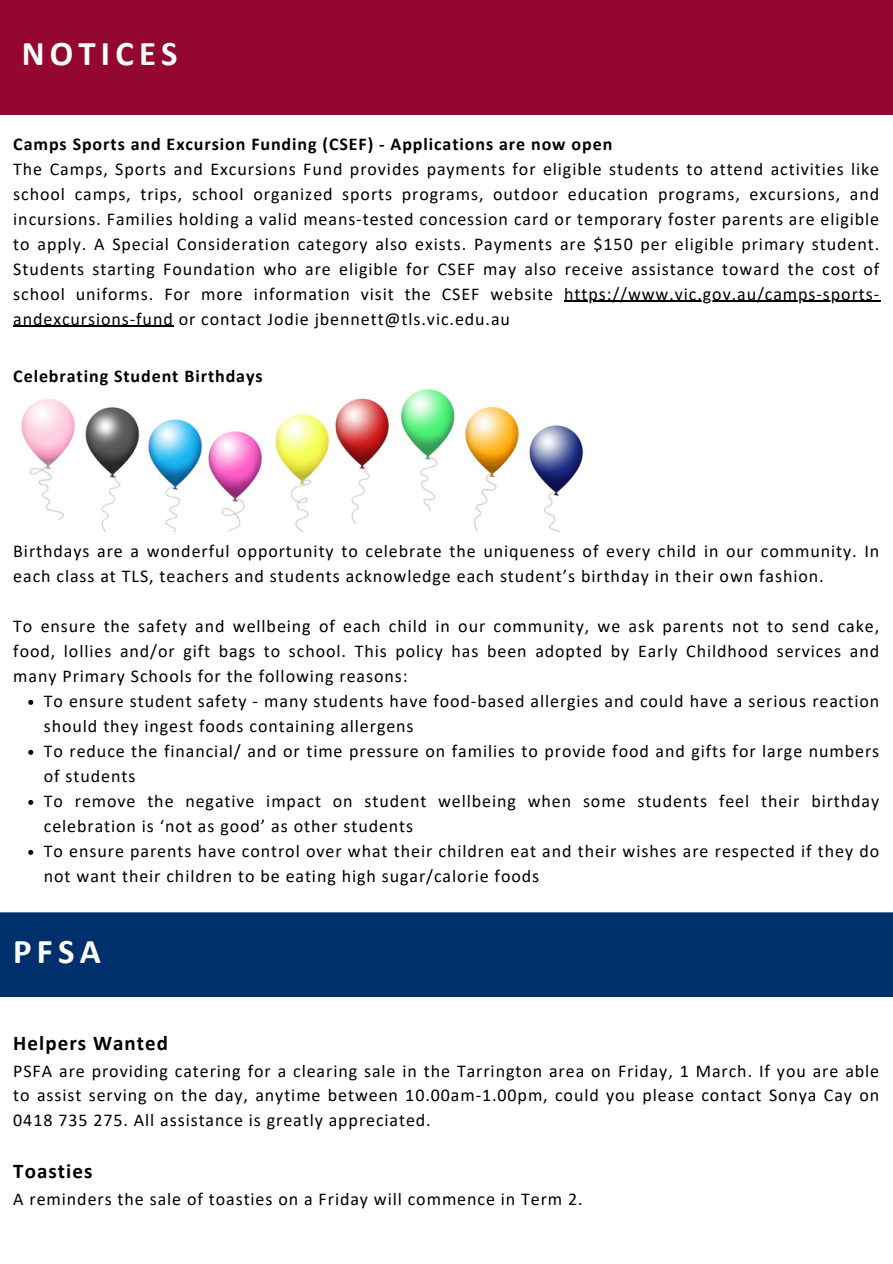
<style>
.page{position:relative;width:893px;height:1264px;background:#fff}
.page>*{position:absolute;margin:0;border:0;box-sizing:border-box;transform-origin:0 0}
.t1{font:700 34.8px "Calibri";letter-spacing:.15em;color:#fff}
.t2{font:700 21px "Calibri";letter-spacing:.05em;color:#000}
.t3{font:18px/25px "Calibri";letter-spacing:.05em;color:#000;text-align:justify}
.t4{font:700 18px "Calibri";letter-spacing:.05em;color:#000}
</style>
<div class="page">
<div style="left:0;top:0;width:892px;height:115px;background:#940730"></div>
<div style="left:0;top:912px;width:892px;height:84px;background:#00306b"></div>
<hr style="left:564px;top:301px;width:316px;height:1px;background:#000">
<hr style="left:13px;top:326px;width:161px;height:1px;background:#000">
<svg style="left:28px;top:700px;width:5px;height:5px"></svg>
<svg style="left:28px;top:750px;width:5px;height:5px"></svg>
<svg style="left:28px;top:800px;width:5px;height:5px"></svg>
<svg style="left:28px;top:850px;width:5px;height:5px"></svg>
<img style="left:21px;top:389px;width:563px;height:142px">
<h1 class="t1" style="left:22px;top:39px;width:157px">NOTICES</h1>
<p class="t4" style="left:13px;top:136px;width:600px">Camps Sports and Excursion Funding (CSEF) - Applications are now open</p>
<p class="t3" style="left:13px;top:157px;width:867px">The Camps, Sports and Excursions Fund provides payments for eligible students to attend activities like school camps, trips, school organized sports programs, outdoor education programs, excursions, and incursions. Families holding a valid means-tested concession card or temporary foster parents are eligible to apply. A Special Consideration category also exists. Payments are $150 per eligible primary student.<br>Students starting Foundation who are eligible for CSEF may also receive assistance toward the cost of school uniforms. For more information visit the CSEF website https://www.vic.gov.au/camps-sports&shy;andexcursions-fund or contact Jodie jbennett@tls.vic.edu.au</p>
<p class="t4" style="left:13px;top:368px;width:251px">Celebrating Student Birthdays</p>
<p class="t3" style="left:13px;top:539px;width:867px">Birthdays are a wonderful opportunity to celebrate the uniqueness of every child in our community. In each class at TLS, teachers and students acknowledge each student’s birthday in their own fashion.</p>
<p class="t3" style="left:13px;top:614px;width:867px">To ensure the safety and wellbeing of each child in our community, we ask parents not to send cake, food, lollies and/or gift bags to school. This policy has been adopted by Early Childhood services and many Primary Schools for the following reasons:</p>
<p class="t3" style="left:44px;top:689px;width:836px;text-align:left">To ensure student safety - many students have food-based allergies and could have a serious reaction should they ingest foods containing allergens<br>To reduce the financial/ and or time pressure on families to provide food and gifts for large numbers of students<br>To remove the negative impact on student wellbeing when some students feel their birthday celebration is ‘not as good’ as other students<br>To ensure parents have control over what their children eat and their wishes are respected if they do not want their children to be eating high sugar/calorie foods</p>
<h1 class="t1" style="left:13px;top:937px;width:89px">PFSA</h1>
<p class="t2" style="left:13px;top:1033px;width:156px">Helpers Wanted</p>
<p class="t3" style="left:13px;top:1059px;width:867px">PSFA are providing catering for a clearing sale in the Tarrington area on Friday, 1 March. If you are able to assist serving on the day, anytime between 10.00am-1.00pm, could you please contact Sonya Cay on 0418 735 275. All assistance is greatly appreciated.</p>
<p class="t2" style="left:13px;top:1162px;width:81px">Toasties</p>
<p class="t3" style="left:13px;top:1187px;width:571px">A reminders the sale of toasties on a Friday will commence in Term 2.</p>
</div>
